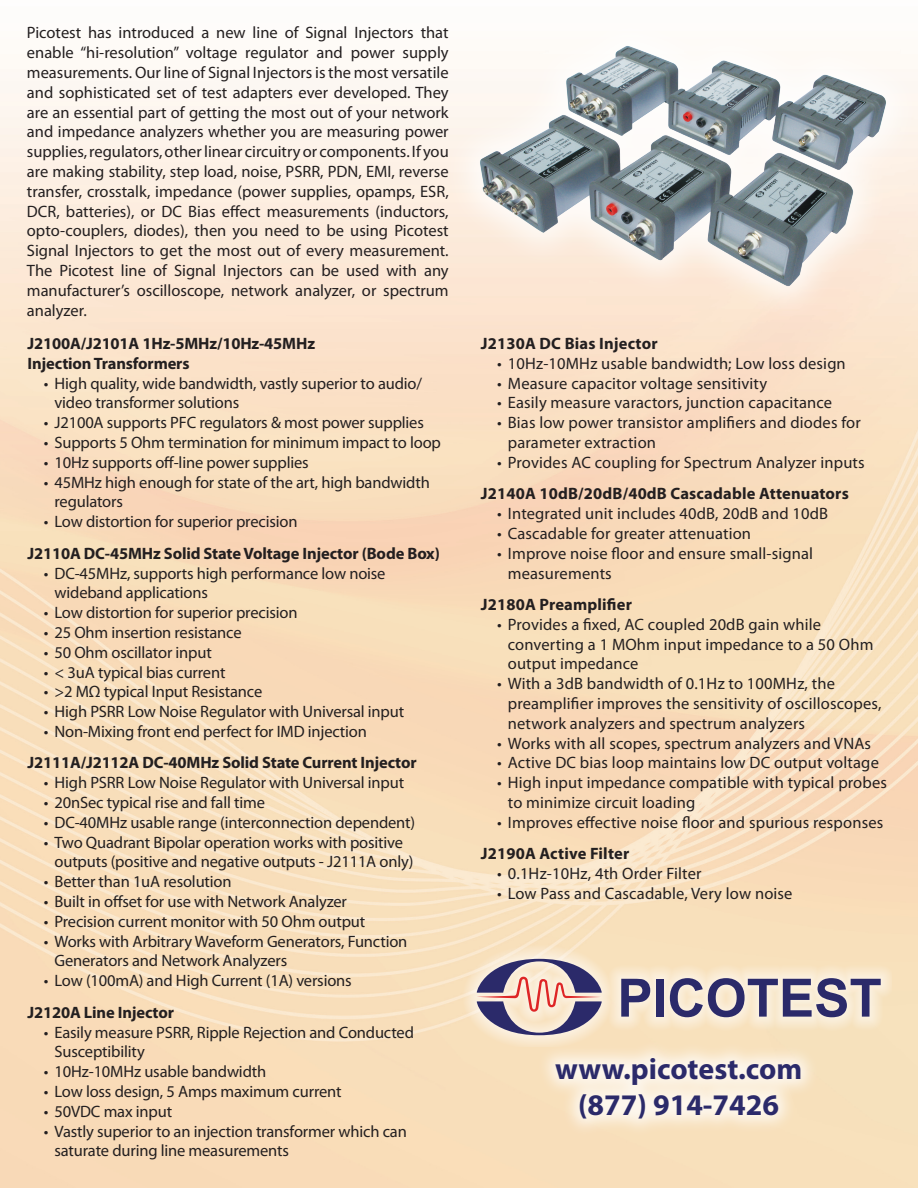
<style>
.page{position:relative;width:918px;height:1188px;background:#fff}
.page>*{position:absolute;margin:0;border:0;box-sizing:border-box;transform-origin:0 0}
.t1{font:700 30px "Myriad Pro";color:#2b2a6a}
.t2{font:16.5px/19.8px "Myriad Pro";letter-spacing:-.01em;color:#231f20}
.t3{font:16.5px/19.8px "Myriad Pro";letter-spacing:.01em;color:#231f20}
.t4{font:700 16.5px/19.8px "Myriad Pro";letter-spacing:-.01em;color:#231f20}
.t5{font:700 16.5px "Myriad Pro";letter-spacing:.01em;color:#231f20}
</style>
<div class="page">
<img style="left:0;top:69px;width:918px;height:1119px">
<div style="left:439px;top:5px;width:479px;height:314px;background:#fff;opacity:.8"></div>
<img style="left:470px;top:37px;width:431px;height:257px">
<div style="left:535px;top:1037px;width:282px;height:98px;background:#fff;opacity:.75"></div>
<svg style="left:461px;top:943px;width:431px;height:104px;background:#f8e3c3"></svg>
<svg style="left:621px;top:979px;width:29px;height:38px"></svg>
<div style="left:656px;top:979px;width:8px;height:38px;background:#2b2a6a"></div>
<svg style="left:670px;top:978px;width:211px;height:39px;background:#a199a8"></svg>
<svg style="left:477px;top:959px;width:125px;height:76px;background:#b5a2a9"></svg>
<p class="t2" style="left:27px;top:23px;width:423px;text-align:justify">Picotest has introduced a new line of Signal Injectors that enable “hi-resolution” voltage regulator and power supply measurements. Our line of Signal Injectors is the most versatile and sophisticated set of test adapters ever developed. They are an essential part of getting the most out of your network and impedance analyzers whether you are measuring power supplies, regulators, other linear circuitry or components. If you are making stability, step load, noise, PSRR, PDN, EMI, reverse transfer, crosstalk, impedance (power supplies, opamps, ESR, DCR, batteries), or DC Bias effect measurements (inductors, opto-couplers, diodes), then you need to be using Picotest Signal Injectors to get the most out of every measurement.<br>The Picotest line of Signal Injectors can be used with any manufacturer’s oscilloscope, network analyzer, or spectrum analyzer.</p>
<p class="t4" style="left:28px;top:333px;width:289px">J2100A/J2101A 1Hz-5MHz/10Hz-45MHz<br>Injection Transformers</p>
<p class="t2" style="left:55px;top:373px;width:369px;text-indent:-11px">• High quality, wide bandwidth, vastly superior to audio/ video transformer solutions</p>
<p class="t2" style="left:44px;top:413px;width:382px">• J2100A supports PFC regulators &amp; most power supplies</p>
<p class="t2" style="left:44px;top:432px;width:399px">• Supports 5 Ohm termination for minimum impact to loop</p>
<p class="t2" style="left:44px;top:452px;width:267px">• 10Hz supports off-line power supplies</p>
<p class="t2" style="left:55px;top:472px;width:377px;text-indent:-11px">• 45MHz high enough for state of the art, high bandwidth regulators</p>
<p class="t2" style="left:44px;top:512px;width:255px">• Low distortion for superior precision</p>
<p class="t4" style="left:28px;top:543px;width:414px">J2110A DC-45MHz Solid State Voltage Injector (Bode Box)</p>
<p class="t2" style="left:55px;top:563px;width:333px;text-indent:-11px">• DC-45MHz, supports high performance low noise wideband applications</p>
<p class="t2" style="left:44px;top:602px;width:255px">• Low distortion for superior precision</p>
<p class="t2" style="left:44px;top:622px;width:199px">• 25 Ohm insertion resistance</p>
<p class="t2" style="left:44px;top:642px;width:170px">• 50 Ohm oscillator input</p>
<p class="t2" style="left:44px;top:662px;width:183px">• &lt; 3uA typical bias current</p>
<p class="t2" style="left:44px;top:682px;width:220px">• &gt;2 MΩ typical Input Resistance</p>
<p class="t2" style="left:44px;top:701px;width:362px">• High PSRR Low Noise Regulator with Universal input</p>
<p class="t2" style="left:44px;top:721px;width:325px">• Non-Mixing front end perfect for IMD injection</p>
<p class="t4" style="left:28px;top:752px;width:391px">J2111A/J2112A DC-40MHz Solid State Current Injector</p>
<p class="t2" style="left:44px;top:773px;width:362px">• High PSRR Low Noise Regulator with Universal input</p>
<p class="t2" style="left:44px;top:792px;width:223px">• 20nSec typical rise and fall time</p>
<p class="t2" style="left:44px;top:812px;width:373px">• DC-40MHz usable range (interconnection dependent)</p>
<p class="t2" style="left:55px;top:832px;width:360px;text-indent:-11px">• Two Quadrant Bipolar operation works with positive outputs (positive and negative outputs - J2111A only)</p>
<p class="t2" style="left:44px;top:872px;width:189px">• Better than 1uA resolution</p>
<p class="t2" style="left:44px;top:891px;width:305px">• Built in offset for use with Network Analyzer</p>
<p class="t2" style="left:44px;top:911px;width:323px">• Precision current monitor with 50 Ohm output</p>
<p class="t2" style="left:55px;top:931px;width:354px;text-indent:-11px">• Works with Arbitrary Waveform Generators, Function<br>Generators and Network Analyzers</p>
<p class="t2" style="left:44px;top:971px;width:310px">• Low (100mA) and High Current (1A) versions</p>
<p class="t4" style="left:28px;top:1002px;width:148px">J2120A Line Injector</p>
<p class="t2" style="left:55px;top:1022px;width:361px;text-indent:-11px">• Easily measure PSRR, Ripple Rejection and Conducted<br>Susceptibility</p>
<p class="t2" style="left:44px;top:1061px;width:224px">• 10Hz-10MHz usable bandwidth</p>
<p class="t2" style="left:44px;top:1081px;width:299px">• Low loss design, 5 Amps maximum current</p>
<p class="t2" style="left:44px;top:1101px;width:130px">• 50VDC max input</p>
<p class="t2" style="left:55px;top:1121px;width:354px;text-indent:-11px">• Vastly superior to an injection transformer which can saturate during line measurements</p>
<p class="t5" style="left:481px;top:333px;width:178px">J2130A DC Bias Injector</p>
<p class="t3" style="left:497px;top:353px;width:350px">• 10Hz-10MHz usable bandwidth; Low loss design</p>
<p class="t3" style="left:497px;top:373px;width:272px">• Measure capacitor voltage sensitivity</p>
<p class="t3" style="left:497px;top:393px;width:337px">• Easily measure varactors, junction capacitance</p>
<p class="t3" style="left:508px;top:413px;width:354px;text-indent:-11px">• Bias low power transistor amplifiers and diodes for parameter extraction</p>
<p class="t3" style="left:497px;top:452px;width:369px">• Provides AC coupling for Spectrum Analyzer inputs</p>
<p class="t5" style="left:481px;top:483px;width:370px">J2140A 10dB/20dB/40dB Cascadable Attenuators</p>
<p class="t3" style="left:497px;top:503px;width:333px">• Integrated unit includes 40dB, 20dB and 10dB</p>
<p class="t3" style="left:497px;top:523px;width:256px">• Cascadable for greater attenuation</p>
<p class="t3" style="left:508px;top:543px;width:307px;text-indent:-11px">• Improve noise floor and ensure small-signal measurements</p>
<p class="t5" style="left:481px;top:594px;width:153px">J2180A Preamplifier</p>
<p class="t3" style="left:508px;top:614px;width:367px;text-indent:-11px">• Provides a fixed, AC coupled 20dB gain while converting a 1 MOhm input impedance to a 50 Ohm output impedance</p>
<p class="t3" style="left:508px;top:674px;width:375px;text-indent:-11px">• With a 3dB bandwidth of 0.1Hz to 100MHz, the preamplifier improves the sensitivity of oscilloscopes, network analyzers and spectrum analyzers</p>
<p class="t3" style="left:497px;top:733px;width:376px">• Works with all scopes, spectrum analyzers and VNAs</p>
<p class="t3" style="left:497px;top:753px;width:383px">• Active DC bias loop maintains low DC output voltage</p>
<p class="t3" style="left:508px;top:773px;width:381px;text-indent:-11px">• High input impedance compatible with typical probes to minimize circuit loading</p>
<p class="t3" style="left:497px;top:812px;width:388px">• Improves effective noise floor and spurious responses</p>
<p class="t5" style="left:481px;top:843px;width:150px">J2190A Active Filter</p>
<p class="t3" style="left:497px;top:863px;width:206px">• 0.1Hz-10Hz, 4th Order Filter</p>
<p class="t3" style="left:497px;top:883px;width:297px">• Low Pass and Cascadable, Very low noise</p>
<p class="t1" style="left:555px;top:1049px;width:249px">www.picotest.com</p>
<p class="t1" style="left:578px;top:1085px;width:203px">(877) 914-7426</p>
</div>
